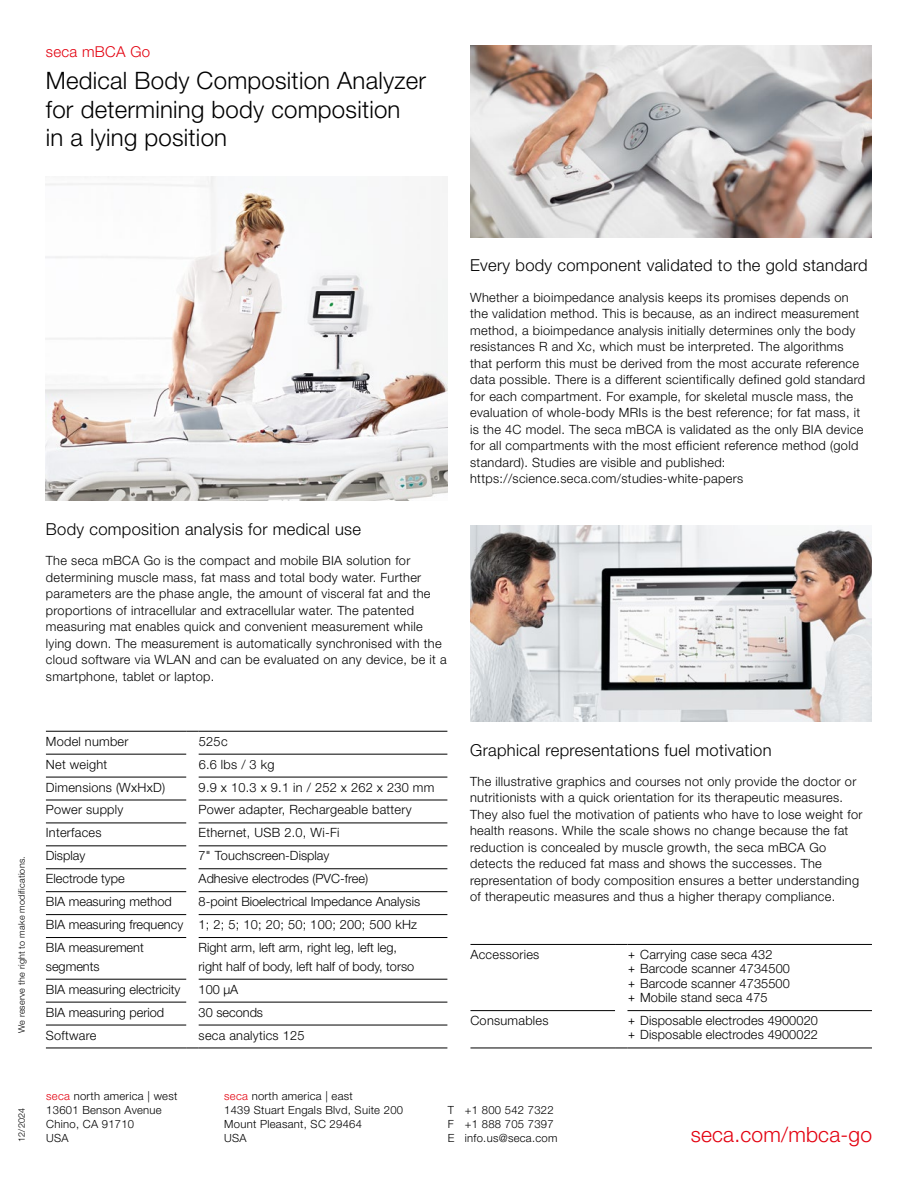
<style>
.page{position:relative;width:918px;height:1188px;background:#fff}
.page>*{position:absolute;margin:0;border:0;box-sizing:border-box;transform-origin:0 0}
.t1{font:300 24px/28.8px "secaglobal";letter-spacing:.01em;color:#000}
.t2{font:300 21px "secaglobal";letter-spacing:.01em;color:#e3000f}
.t3{font:300 16.5px "secaglobal";letter-spacing:.02em;color:#000}
.t4{font:300 15px "secaglobal";letter-spacing:.02em;color:#e3000f}
.t5{font:300 12.75px/16.5px "secaglobal";letter-spacing:.025em;color:#000}
.t6{font:300 12.75px/23px "secaglobal";color:#000}
.t7{font:300 11.25px/14.1px "secaglobal";letter-spacing:.025em;color:#000}
.t8{font:300 9px "secaglobal";letter-spacing:.025em;color:#000}
.s1{font-family:"Inter"}
.s2{color:#e3000f}
</style>
<div class="page">
<img style="left:46px;top:177px;width:402px;height:323px">
<img style="left:470px;top:46px;width:402px;height:191px">
<img style="left:470px;top:526px;width:402px;height:195px">
<hr style="left:46px;top:754px;width:140px;height:1px;background:#000">
<hr style="left:199px;top:754px;width:248px;height:1px;background:#000">
<hr style="left:46px;top:777px;width:140px;height:1px;background:#000">
<hr style="left:199px;top:777px;width:248px;height:1px;background:#000">
<hr style="left:46px;top:800px;width:140px;height:1px;background:#000">
<hr style="left:199px;top:800px;width:248px;height:1px;background:#000">
<hr style="left:46px;top:823px;width:140px;height:1px;background:#000">
<hr style="left:199px;top:823px;width:248px;height:1px;background:#000">
<hr style="left:46px;top:846px;width:140px;height:1px;background:#000">
<hr style="left:199px;top:846px;width:248px;height:1px;background:#000">
<hr style="left:46px;top:869px;width:140px;height:1px;background:#000">
<hr style="left:199px;top:869px;width:248px;height:1px;background:#000">
<hr style="left:46px;top:891px;width:140px;height:1px;background:#000">
<hr style="left:199px;top:891px;width:248px;height:1px;background:#000">
<hr style="left:46px;top:914px;width:140px;height:1px;background:#000">
<hr style="left:199px;top:914px;width:248px;height:1px;background:#000">
<hr style="left:46px;top:937px;width:140px;height:1px;background:#000">
<hr style="left:199px;top:937px;width:248px;height:1px;background:#000">
<hr style="left:46px;top:979px;width:140px;height:1px;background:#000">
<hr style="left:199px;top:979px;width:248px;height:1px;background:#000">
<hr style="left:46px;top:1002px;width:140px;height:1px;background:#000">
<hr style="left:199px;top:1002px;width:248px;height:1px;background:#000">
<hr style="left:46px;top:1025px;width:140px;height:1px;background:#000">
<hr style="left:199px;top:1025px;width:248px;height:1px;background:#000">
<hr style="left:46px;top:1048px;width:140px;height:1px;background:#000">
<svg style="left:186px;top:1048px;width:13px;height:1px"></svg>
<hr style="left:199px;top:1048px;width:248px;height:1px;background:#000">
<hr style="left:46px;top:731px;width:140px;height:1px;background:#000">
<svg style="left:186px;top:731px;width:13px;height:1px"></svg>
<hr style="left:199px;top:731px;width:248px;height:1px;background:#000">
<hr style="left:470px;top:1010px;width:145px;height:1px;background:#000">
<hr style="left:627px;top:1010px;width:245px;height:1px;background:#000">
<hr style="left:470px;top:1048px;width:145px;height:1px;background:#000">
<svg style="left:615px;top:1048px;width:12px;height:1px"></svg>
<hr style="left:627px;top:1048px;width:245px;height:1px;background:#000">
<hr style="left:470px;top:944px;width:145px;height:1px;background:#000">
<svg style="left:615px;top:944px;width:12px;height:1px"></svg>
<hr style="left:627px;top:944px;width:245px;height:1px;background:#000">
<p class="t4" style="left:46px;top:43px;width:106px">seca mBCA Go</p>
<h1 class="t1" style="left:46px;top:66px;width:382px">Medical Body Composition Analyzer for determining body composition<br>in a lying position</h1>
<p class="t3" style="left:46px;top:519px;width:317px">Body composition analysis for medical use</p>
<p class="t5" style="left:46px;top:552px;width:402px">The seca mBCA Go is the compact and mobile BIA solution for determining muscle mass, fat mass and total body water. Further parameters are the phase angle, the amount of visceral fat and the proportions of intracellular and extracellular water. The patented measuring mat enables quick and convenient measurement while lying down. The measurement is automatically synchronised with the cloud software via WLAN and can be evaluated on any device, be it a smartphone, tablet or laptop.</p>
<p class="t3" style="left:470px;top:256px;width:399px">Every body component validated to the gold standard</p>
<p class="t5" style="left:470px;top:289px;width:397px">Whether a bioimpedance analysis keeps its promises depends on the validation method. This is because, as an indirect measurement method, a bioimpedance analysis initially determines only the body resistances R and Xc, which must be interpreted. The algorithms that perform this must be derived from the most accurate reference data possible. There is a different scientifically defined gold standard for each compartment. For example, for skeletal muscle mass, the evaluation of whole-body MRIs is the best reference; for fat mass, it is the 4C model. The seca mBCA is validated as the only BIA device for all compartments with the most efficient reference method (gold standard). Studies are visible and published: https://science.seca.com/studies-white-papers</p>
<p class="t8" style="left:17px;top:1033px;width:178px;rotate:-90deg">We reserve the right to make modifications.</p>
<p class="t5" style="left:46px;top:733px;width:84px">Model number</p>
<p class="t5" style="left:199px;top:733px;width:30px">525 c</p>
<p class="t5" style="left:46px;top:756px;width:63px">Net weight</p>
<p class="t5" style="left:199px;top:756px;width:77px">6.6 lbs / 3 kg</p>
<p class="t5" style="left:46px;top:779px;width:121px">Dimensions (WxHxD)</p>
<p class="t5" style="left:199px;top:779px;width:237px">9.9 x 10.3 x 9.1 in / 252 x 262 x 230 mm</p>
<p class="t5" style="left:46px;top:802px;width:79px">Power supply</p>
<p class="t5" style="left:199px;top:802px;width:215px">Power adapter, Rechargeable battery</p>
<p class="t5" style="left:46px;top:825px;width:57px">Interfaces</p>
<p class="t5" style="left:199px;top:825px;width:143px">Ethernet, USB 2.0, Wi-Fi</p>
<p class="t6" style="left:46px;top:844px;width:41px">Display</p>
<p class="t6" style="left:199px;top:844px;width:132px">7" Touchscreen-Display</p>
<p class="t6" style="left:46px;top:867px;width:80px">Electrode type</p>
<p class="t6" style="left:199px;top:867px;width:171px">Adhesive electrodes (PVC-free)</p>
<p class="t6" style="left:46px;top:890px;width:127px">BIA measuring method</p>
<p class="t6" style="left:46px;top:890px;width:376px;text-indent:153px">8-point Bioelectrical Impedance Analysis<br>BIA measuring frequency 1; 2; 5; 10; 20; 50; 100; 200; 500 kHz<br>BIA measurement</p>
<p class="t6" style="left:46px;top:955px;width:55px">segments</p>
<p class="t6" style="left:199px;top:938px;width:217px;line-height:18.8px">Right arm, left arm, right leg, left leg, right half of body, left half of body, torso</p>
<p class="t6" style="left:46px;top:978px;width:136px">BIA measuring electricity</p>
<p class="t5" style="left:199px;top:981px;width:41px">100 µA</p>
<p class="t6" style="left:46px;top:1001px;width:120px">BIA measuring period</p>
<p class="t6" style="left:199px;top:1001px;width:66px">30 seconds</p>
<p class="t5" style="left:46px;top:1027px;width:52px">Software</p>
<p class="t5" style="left:199px;top:1027px;width:107px">seca analytics 125</p>
<p class="t3" style="left:470px;top:740px;width:303px">Graphical representations fuel motivation</p>
<p class="t5" style="left:470px;top:773px;width:394px">The illustrative graphics and courses not only provide the doctor or nutritionists with a quick orientation for its therapeutic measures.<br>They also fuel the motivation of patients who have to lose weight for health reasons. While the scale shows no change because the fat reduction is concealed by muscle growth, the seca mBCA Go detects the reduced fat mass and shows the successes. The representation of body composition ensures a better understanding of therapeutic measures and thus a higher therapy compliance.</p>
<p class="t5" style="left:470px;top:946px;width:70px">Accessories</p>
<p class="t5" style="left:627px;top:947px;width:164px;line-height:14.4px"><span class="s1">+</span> Carrying case seca 432<br><span class="s1">+</span> Barcode scanner 4734500 <span class="s1">+</span> Barcode scanner 4735500 <span class="s1">+</span> Mobile stand seca 475</p>
<p class="t5" style="left:470px;top:1012px;width:80px">Consumables</p>
<p class="t5" style="left:627px;top:1013px;width:192px;line-height:14.4px"><span class="s1">+</span> Disposable electrodes 4900020 <span class="s1">+</span> Disposable electrodes 4900022</p>
<p class="t8" style="left:17px;top:1142px;width:36px;rotate:-90deg">12/2024</p>
<p class="t7" style="left:46px;top:1089px;width:133px"><span class="s2">seca</span> north america | west<br>13601 Benson Avenue<br>Chino, CA 91710<br>USA</p>
<p class="t7" style="left:224px;top:1089px;width:180px"><span class="s2">seca</span> north america | east<br>1439 Stuart Engals Blvd, Suite 200<br>Mount Pleasant, SC 29464<br>USA</p>
<p class="t7" style="left:448px;top:1103px;width:111px">T +1 800 542 7322<br>F +1 888 705 7397<br>E info.us@seca.com</p>
<h2 class="t2" style="left:691px;top:1123px;width:183px">seca.com/mbca-go</h2>
</div>
